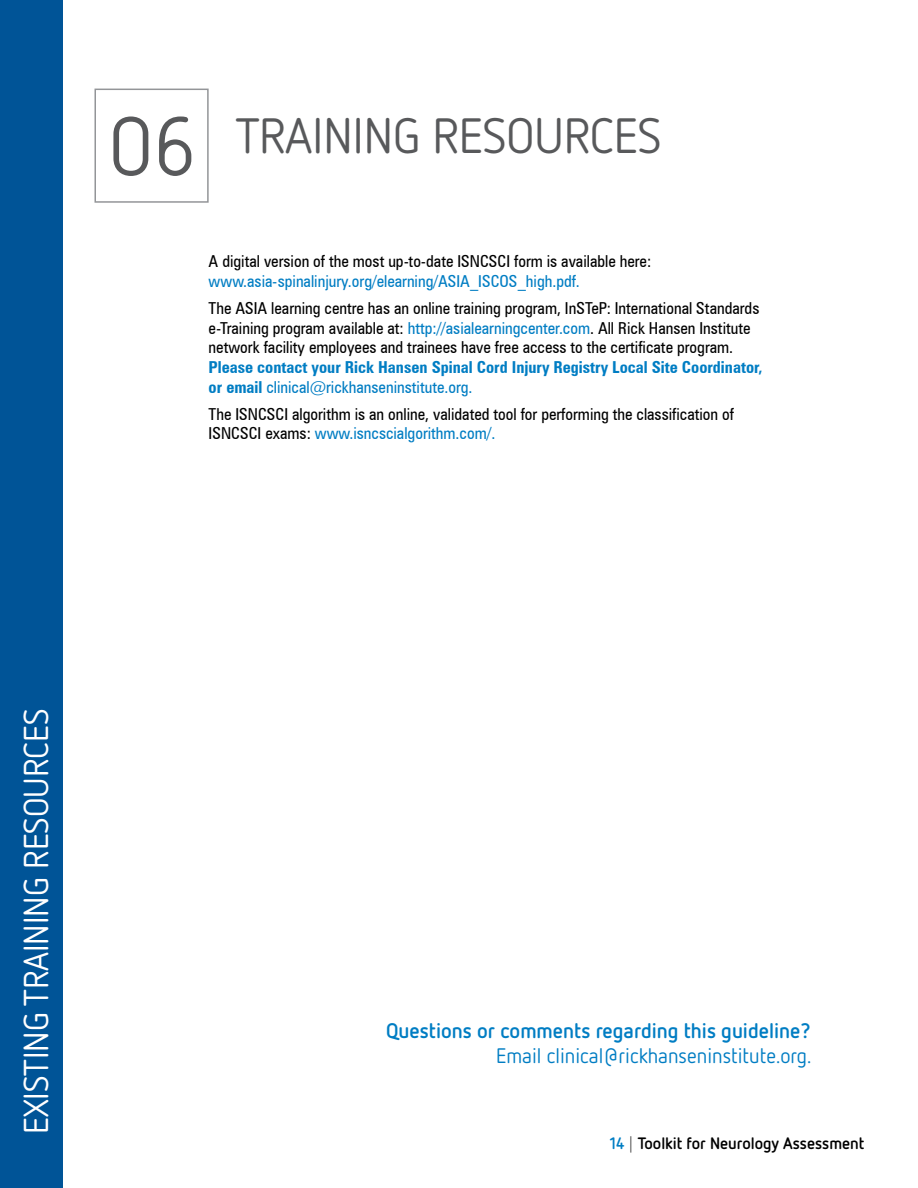
<style>
.page{position:relative;width:918px;height:1188px;background:#fff}
.page>*{position:absolute;margin:0;border:0;box-sizing:border-box;transform-origin:0 0}
.t1{font:49.5px "Netto OT";color:#58595b}
.t2{font:34.5px "Netto OT";color:#fff}
.t3{font:700 21px "Netto OT";color:#007dc3}
.t4{font:21px "Netto OT";color:#007dc3}
.t5{font:condensed 16.5px/19.8px "Zurich BT";color:#000}
.t6{font:700 condensed 16.5px/19.8px "Zurich BT";color:#007dc3}
.t7{font:condensed 16.5px "Zurich BT";color:#007dc3}
.t8{font:700 16.5px "Netto OT";color:#000}
.s1{font-size:82.5px}
.s2{color:#007dc3}
.s3{font-weight:400}
.s4{font-weight:300}
</style>
<div class="page">
<div style="left:0;top:0;width:63px;height:1188px;background:#005497"></div>
<div style="left:94px;top:89px;width:115px;height:114px;border:2px solid #939598"></div>
<h1 class="t1" style="left:108px;top:105px;width:555px"><span class="s1">06</span> TRAINING RESOURCES</h1>
<p class="t5" style="left:209px;top:252px;width:444px">A digital version of the most up-to-date ISNCSCI form is available here:</p>
<p class="t7" style="left:209px;top:271px;width:373px">www.asia-spinalinjury.org/elearning/ASIA_ISCOS_high.pdf.</p>
<p class="t5" style="left:209px;top:298px;width:552px">The ASIA learning centre has an online training program, InSTeP: International Standards e-Training program available at: <span class="s2">http://asialearningcenter.com</span>. All Rick Hansen Institute network facility employees and trainees have free access to the certificate program.</p>
<p class="t6" style="left:209px;top:357px;width:556px">Please contact your Rick Hansen Spinal Cord Injury Registry Local Site Coordinator, or email <span class="s3">clinical@rickhanseninstitute.org.</span></p>
<p class="t5" style="left:209px;top:404px;width:527px">The ISNCSCI algorithm is an online, validated tool for performing the classification of<br>ISNCSCI exams: <span class="s2">www.isncscialgorithm.com/.</span></p>
<h2 class="t2" style="left:15px;top:1134px;width:426px;rotate:-90deg">EXISTING TRAINING RESOURCES</h2>
<p class="t3" style="left:386px;top:1017px;width:426px">Questions or comments regarding this guideline?</p>
<p class="t4" style="left:496px;top:1043px;width:317px">Email clinical@rickhanseninstitute.org.</p>
<p class="t8" style="left:610px;top:1133px;width:256px"><span class="s2">14</span> <span class="s4">|</span> Toolkit for Neurology Assessment</p>
</div>
